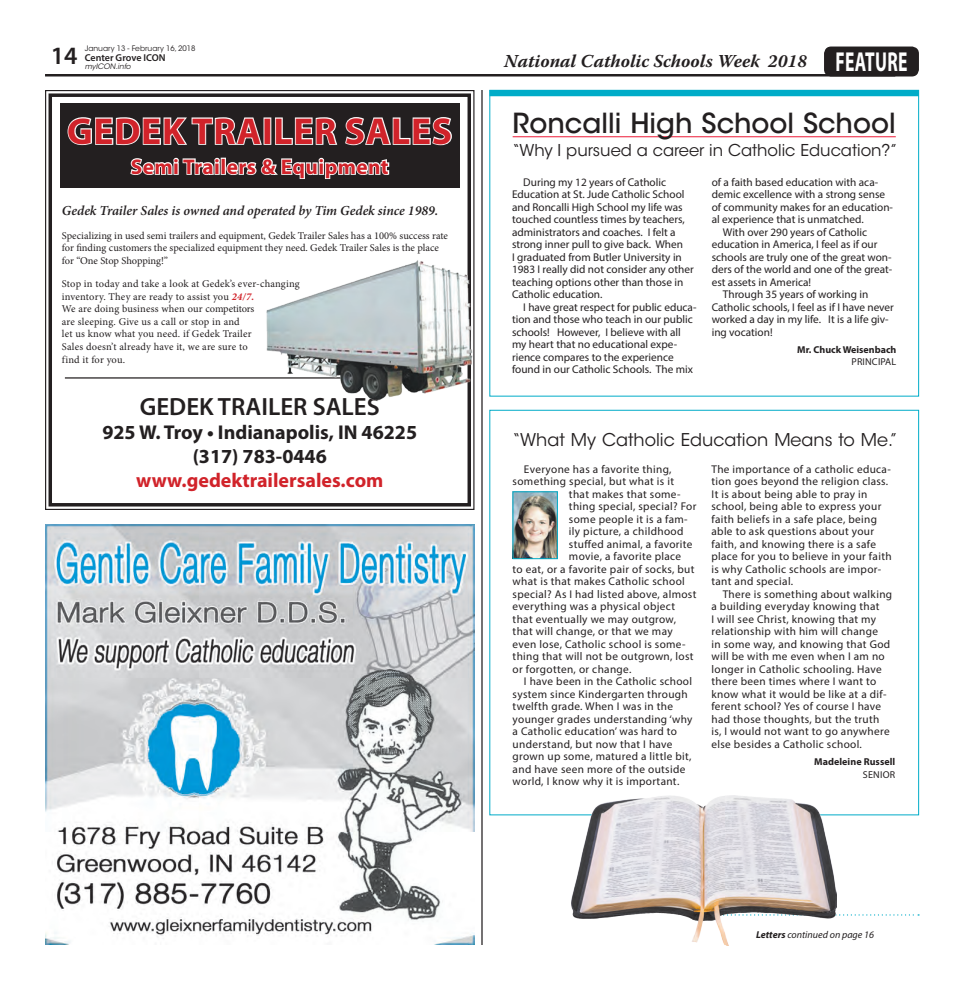
<style>
.page{position:relative;width:964px;height:990px;background:#fff}
.page>*{position:absolute;margin:0;border:0;box-sizing:border-box;transform-origin:0 0}
.t1{font:700 37.5px "Myriad Pro";letter-spacing:.02em;color:#d1232a}
.Headline_-_20pt{font:500 27.5px "ITC Avant Garde Std";color:#231f20}
.Briefs_Copy{font:700 27.5px "Myriad Pro";letter-spacing:.02em;color:#fff;scale:.64 1}
.t2{font:600 25px "Myriad Pro";color:#231f20}
.t3{font:700 21.25px "Myriad Pro";letter-spacing:.02em;color:#d1232a}
.t4{font:700 20px/24px "Myriad Pro";color:#231f20;text-align:center}
.Body_Copy{font:italic 700 18.25px "Warnock Pro";color:#231f20}
.Headline_-_20pt-2{font:17.5px "ITC Avant Garde Std";color:#231f20}
.Headline_-_20pt-3{font:16.25px "ITC Avant Garde Std";color:#231f20}
.t5{font:italic 600 13.75px "Minion Pro";letter-spacing:-.005em;color:#231f20}
.Body_Copy-2{font:11.25px/12.5px "Myriad Pro";letter-spacing:.025em;color:#231f20}
.Body_Copy-3{font:11.25px/12.5px "Myriad Pro";color:#231f20}
.t6{font:10.5px/12.5px "Minion Pro";letter-spacing:.005em;color:#231f20}
.Byline_for_Article{font:700 10px/12px "Myriad Pro";letter-spacing:.005em;color:#231f20;text-align:right}
.Captions_for_Photos{font:italic 10px "Myriad Pro";color:#231f20}
.t7{font:600 10px "Myriad Pro";letter-spacing:-.005em;color:#231f20}
.t8{font:7.5px "ITC Avant Garde Std";color:#231f20}
.t9{font:italic 7.5px "ITC Avant Garde Std";color:#231f20}
.s1{font-weight:700;font-style:italic;color:#d1232a}
.s2{color:#d1232a}
.s3{font-weight:400}
.s4{font-weight:700}
</style>
<div class="page">
<svg style="left:836px;top:914px;width:82px;height:2px"></svg>
<hr style="left:45px;top:74px;width:849px;height:3px;background:#231f20">
<div style="left:823px;top:47px;width:95px;height:29px;background:#231f20;border-radius:7px"></div>
<img style="left:45px;top:525px;width:429px;height:420px">
<hr style="left:481px;top:90px;width:1px;height:855px;background:#231f20">
<hr style="left:512px;top:136px;width:383px;height:1px;background:#ed1a37">
<img style="left:514px;top:494px;width:41px;height:63px">
<svg style="left:45px;top:90px;width:429px;height:420px"></svg>
<div style="left:48px;top:93px;width:423px;height:414px;border:3px solid #231f20"></div>
<div style="left:60px;top:104px;width:399px;height:84px;background:#231f20"></div>
<svg style="left:67px;top:117px;width:195px;height:29px"></svg>
<div style="left:263px;top:117px;width:8px;height:28px;border:2px solid #fff"></div>
<svg style="left:275px;top:117px;width:177px;height:29px"></svg>
<svg style="left:129px;top:157px;width:261px;height:67px"></svg>
<img style="left:264px;top:254px;width:210px;height:161px">
<img style="left:571px;top:796px;width:265px;height:149px">
<div style="left:489px;top:90px;width:429px;height:6px;background:#00acc8"></div>
<p class="t8" style="left:85px;top:43px;width:112px">January 13 - February 16, 2018</p>
<p class="t7" style="left:85px;top:51px;width:82px">Center Grove ICON</p>
<h3 class="t2" style="left:51px;top:39px;width:28px">14</h3>
<p class="t9" style="left:85px;top:62px;width:47px">myICON.info</p>
<p class="t1" style="left:67px;top:107px;width:386px">GEDEK TRAILER SALES</p>
<p class="t3" style="left:131px;top:153px;width:259px">Semi Trailers &amp; Equipment</p>
<p class="t5" style="left:62px;top:201px;width:378px">Gedek Trailer Sales is owned and operated by Tim Gedek since 1989.</p>
<p class="t6" style="left:62px;top:229px;width:387px">Specializing in used semi trailers and equipment, Gedek Trailer Sales has a 100% success rate for finding customers the specialized equipment they need. Gedek Trailer Sales is the place for “One Stop Shopping!”</p>
<p class="t6" style="left:62px;top:278px;width:239px">Stop in today and take a look at Gedek’s ever-changing inventory. They are ready to assist you <span class="s1">24/7.<br></span>We are doing business when our competitors<br>are sleeping. Give us a call or stop in and<br>let us know what you need. if Gedek Trailer<br>Sales doesn’t already have it, we are sure to<br>find it for you.</p>
<p class="t2" style="left:140px;top:390px;width:241px">GEDEK TRAILER SALES</p>
<p class="t4" style="left:102px;top:419px;width:316px">925 W. Troy • Indianapolis, IN 46225 (317) 783-0446 <span class="s2">www.gedektrailersales.com</span></p>
<p class="Body_Copy" style="left:504px;top:50px;width:304px">National Catholic Schools Week 2018</p>
<p class="Briefs_Copy" style="left:835px;top:43px;width:114px">FEATURE</p>
<p class="Headline_-_20pt" style="left:512px;top:106px;width:384px">Roncalli High School School</p>
<p class="Headline_-_20pt-3" style="left:512px;top:140px;width:386px">“Why I pursued a career in Catholic Education?”</p>
<p class="Body_Copy-3" style="left:511px;top:175px;width:183px;text-indent:11px">During my 12 years of Catholic Education at St. Jude Catholic School and Roncalli High School my life was touched countless times by teachers, administrators and coaches. I felt a strong inner pull to give back. When<br>I graduated from Butler University in 1983 I really did not consider any other teaching options other than those in Catholic education.</p>
<p class="Body_Copy-3" style="left:511px;top:300px;width:186px;text-indent:11px">I have great respect for public educa&shy;tion and those who teach in our public schools! However, I believe with all my heart that no educational expe&shy;rience compares to the experience found in our Catholic Schools. The mix</p>
<p class="Body_Copy-3" style="left:711px;top:175px;width:183px">of a faith based education with aca&shy;demic excellence with a strong sense of community makes for an education&shy;al experience that is unmatched.</p>
<p class="Body_Copy-3" style="left:711px;top:225px;width:182px;text-indent:11px">With over 290 years of Catholic education in America, I feel as if our schools are truly one of the great won&shy;ders of the world and one of the great&shy;est assets in America!</p>
<p class="Body_Copy-3" style="left:711px;top:288px;width:184px;text-indent:11px">Through 35 years of working in<br>Catholic schools, I feel as if I have never worked a day in my life. It is a life giv&shy;ing vocation!</p>
<p class="Byline_for_Article" style="left:796px;top:344px;width:101px">Mr. Chuck Weisenbach<br><span class="s3">PRINCIPAL</span></p>
<p class="Headline_-_20pt-2" style="left:512px;top:429px;width:386px">“What My Catholic Education Means to Me.”</p>
<p class="Body_Copy-2" style="left:523px;top:463px;width:149px">Everyone has a favorite thing,</p>
<p class="Body_Copy-2" style="left:512px;top:475px;width:163px">something special, but what is it</p>
<p class="Body_Copy-2" style="left:568px;top:488px;width:113px">that makes that some-</p>
<p class="Body_Copy-2" style="left:568px;top:500px;width:129px">thing special, special? For</p>
<p class="Body_Copy-2" style="left:568px;top:513px;width:120px">some people it is a fam-</p>
<p class="Body_Copy-2" style="left:568px;top:525px;width:116px">ily picture, a childhood</p>
<p class="Body_Copy-2" style="left:568px;top:538px;width:125px">stuffed animal, a favorite</p>
<p class="Body_Copy-2" style="left:568px;top:550px;width:114px">movie, a favorite place</p>
<p class="Body_Copy-2" style="left:512px;top:563px;width:183px">to eat, or a favorite pair of socks, but</p>
<p class="Body_Copy-2" style="left:512px;top:575px;width:174px">what is that makes Catholic school</p>
<p class="Body_Copy-2" style="left:512px;top:588px;width:185px">special? As I had listed above, almost</p>
<p class="Body_Copy-2" style="left:512px;top:600px;width:164px">everything was a physical object</p>
<p class="Body_Copy-2" style="left:512px;top:613px;width:165px">that eventually we may outgrow,</p>
<p class="Body_Copy-2" style="left:512px;top:625px;width:161px">that will change, or that we may</p>
<p class="Body_Copy-2" style="left:512px;top:638px;width:174px">even lose, Catholic school is some-</p>
<p class="Body_Copy-2" style="left:512px;top:650px;width:182px">thing that will not be outgrown, lost</p>
<p class="Body_Copy-2" style="left:512px;top:663px;width:120px">or forgotten, or change.</p>
<p class="Body_Copy-2" style="left:512px;top:675px;width:181px;text-indent:11px">I have been in the Catholic school system since Kindergarten through twelfth grade. When I was in the younger grades understanding ‘why a Catholic education’ was hard to understand, but now that I have grown up some, matured a little bit, and have seen more of the outside world, I know why it is important.</p>
<p class="Body_Copy-2" style="left:711px;top:463px;width:181px">The importance of a catholic educa&shy;tion goes beyond the religion class.<br>It is about being able to pray in school, being able to express your faith beliefs in a safe place, being able to ask questions about your faith, and knowing there is a safe place for you to believe in your faith is why Catholic schools are impor&shy;tant and special.</p>
<p class="Body_Copy-2" style="left:711px;top:588px;width:182px;text-indent:11px">There is something about walking a building everyday knowing that<br>I will see Christ, knowing that my relationship with him will change<br>in some way, and knowing that God will be with me even when I am no longer in Catholic schooling. Have there been times where I want to know what it would be like at a dif&shy;ferent school? Yes of course I have had those thoughts, but the truth<br>is, I would not want to go anywhere else besides a Catholic school.</p>
<p class="Byline_for_Article" style="left:813px;top:756px;width:82px;line-height:12.5px">Madeleine Russell<br><span class="s3">SENIOR</span></p>
<p class="Captions_for_Photos" style="left:755px;top:929px;width:119px"><span class="s4">Letters</span> continued on page 16</p>
</div>
